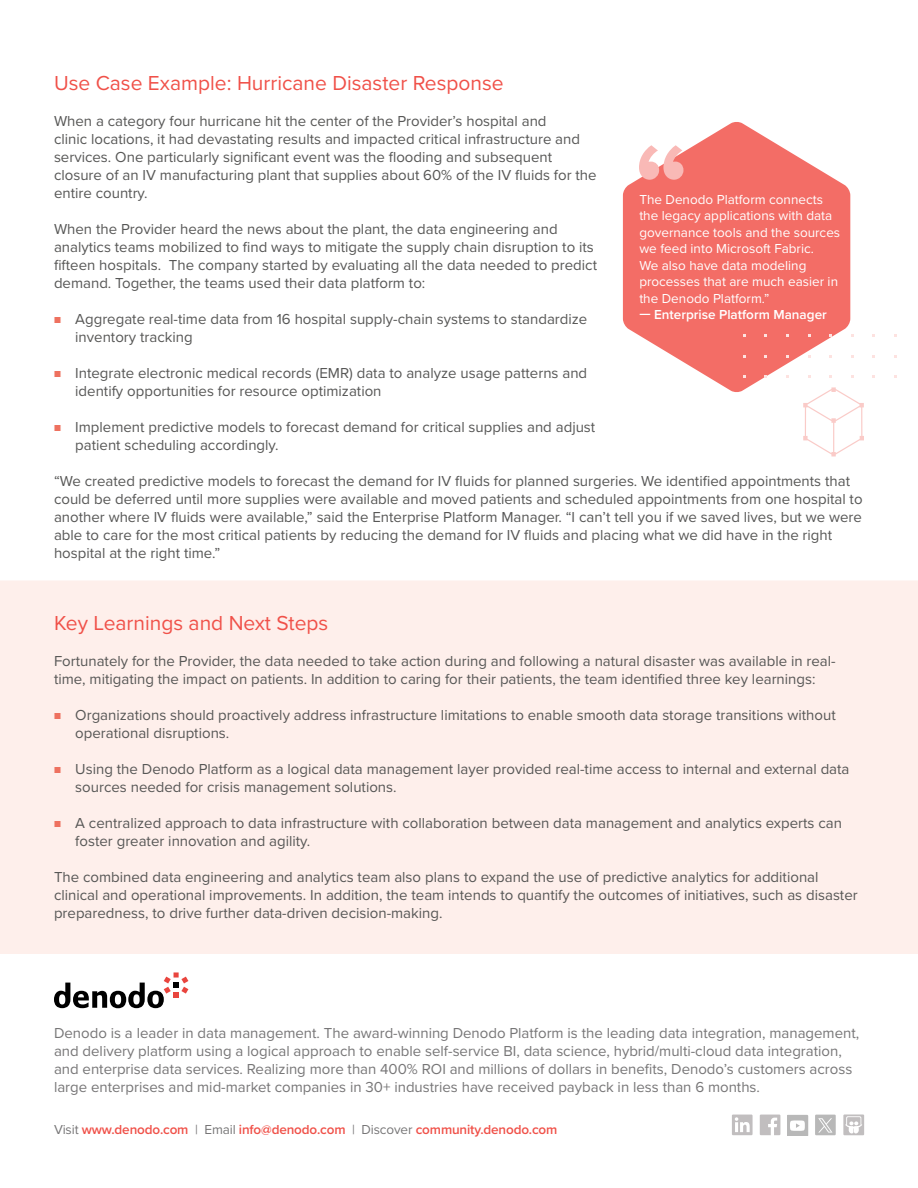
<style>
.page{position:relative;width:918px;height:1188px;background:#fff}
.page>*{position:absolute;margin:0;border:0;box-sizing:border-box;transform-origin:0 0}
.t1{font:700 120px "Proxima Nova";color:#f9b9b6}
.t2{font:21px "Proxima Nova";color:#f05149}
.t3{font:15px/18px "Proxima Nova";color:#575756}
.t4{font:15px/18px "Proxima Nova";color:#777677}
.t5{font:13.5px/16.5px "Proxima Nova";color:#fff}
.t6{font:600 13.5px "Proxima Nova";letter-spacing:-.01em;color:#f05149}
.t7{font:600 13.5px "Proxima Nova";color:#fff}
.s1{font-size:10.5px;color:#ee715f}
.s2{font-weight:400;color:#777677}
</style>
<div class="page">
<div style="left:0;top:581px;width:918px;height:373px;background:#feefeb"></div>
<svg style="left:54px;top:972px;width:134px;height:36px"></svg>
<svg style="left:760px;top:1115px;width:20px;height:20px"></svg>
<svg style="left:843px;top:1114px;width:21px;height:21px"></svg>
<div style="left:732px;top:1115px;width:21px;height:20px;background:#c1bebf"></div>
<svg style="left:735px;top:1117px;width:15px;height:15px"></svg>
<div style="left:815px;top:1115px;width:21px;height:20px;background:#b8b8b8"></div>
<svg style="left:818px;top:1118px;width:15px;height:15px"></svg>
<svg style="left:788px;top:1115px;width:20px;height:20px"></svg>
<svg style="left:803px;top:393px;width:61px;height:63px"></svg>
<svg style="left:623px;top:122px;width:227px;height:271px;fill:#f36d66"></svg>
<h2 class="t2" style="left:54px;top:67px;width:451px">Use Case Example: Hurricane Disaster Response</h2>
<p class="t3" style="left:54px;top:111px;width:544px">When a category four hurricane hit the center of the Provider’s hospital and<br>clinic locations, it had devastating results and impacted critical infrastructure and services. One particularly significant event was the flooding and subsequent closure of an IV manufacturing plant that supplies about 60% of the IV fluids for the entire country.</p>
<p class="t3" style="left:54px;top:219px;width:545px">When the Provider heard the news about the plant, the data engineering and analytics teams mobilized to find ways to mitigate the supply chain disruption to its fifteen hospitals. The company started by evaluating all the data needed to predict demand. Together, the teams used their data platform to:</p>
<p class="t3" style="left:75px;top:309px;width:514px;text-indent:-21px"><span class="s1">■</span> Aggregate real-time data from 16 hospital supply-chain systems to standardize inventory tracking</p>
<p class="t3" style="left:75px;top:363px;width:513px;text-indent:-21px"><span class="s1">■</span> Integrate electronic medical records (EMR) data to analyze usage patterns and identify opportunities for resource optimization</p>
<p class="t3" style="left:75px;top:417px;width:522px;text-indent:-21px"><span class="s1">■</span> Implement predictive models to forecast demand for critical supplies and adjust patient scheduling accordingly.</p>
<h1 class="t1" style="left:634px;top:97px;width:57px">“</h1>
<p class="t5" style="left:639px;top:191px;width:202px">The Denodo Platform connects the legacy applications with data governance tools and the sources we feed into Microsoft Fabric.<br>We also have data modeling processes that are much easier in the Denodo Platform.”</p>
<p class="t7" style="left:639px;top:305px;width:189px">— Enterprise Platform Manager</p>
<p class="t3" style="left:54px;top:471px;width:810px">“We created predictive models to forecast the demand for IV fluids for planned surgeries. We identified appointments that could be deferred until more supplies were available and moved patients and scheduled appointments from one hospital to another where IV fluids were available,” said the Enterprise Platform Manager. “I can’t tell you if we saved lives, but we were able to care for the most critical patients by reducing the demand for IV fluids and placing what we did have in the right hospital at the right time.”</p>
<h2 class="t2" style="left:54px;top:607px;width:276px">Key Learnings and Next Steps</h2>
<p class="t3" style="left:54px;top:651px;width:783px">Fortunately for the Provider, the data needed to take action during and following a natural disaster was available in real&shy;time, mitigating the impact on patients. In addition to caring for their patients, the team identified three key learnings:</p>
<p class="t3" style="left:75px;top:705px;width:762px;text-indent:-21px"><span class="s1">■</span> Organizations should proactively address infrastructure limitations to enable smooth data storage transitions without operational disruptions.</p>
<p class="t3" style="left:75px;top:759px;width:776px;text-indent:-21px"><span class="s1">■</span> Using the Denodo Platform as a logical data management layer provided real-time access to internal and external data sources needed for crisis management solutions.</p>
<p class="t3" style="left:75px;top:813px;width:768px;text-indent:-21px"><span class="s1">■</span> A centralized approach to data infrastructure with collaboration between data management and analytics experts can foster greater innovation and agility.</p>
<p class="t3" style="left:54px;top:867px;width:805px">The combined data engineering and analytics team also plans to expand the use of predictive analytics for additional clinical and operational improvements. In addition, the team intends to quantify the outcomes of initiatives, such as disaster preparedness, to drive further data-driven decision-making.</p>
<p class="t4" style="left:54px;top:1023px;width:807px">Denodo is a leader in data management. The award-winning Denodo Platform is the leading data integration, management, and delivery platform using a logical approach to enable self-service BI, data science, hybrid/multi-cloud data integration, and enterprise data services. Realizing more than 400% ROI and millions of dollars in benefits, Denodo’s customers across large enterprises and mid-market companies in 30+ industries have received payback in less than 6 months.</p>
<p class="t6" style="left:54px;top:1119px;width:505px"><span class="s2">Visit</span> www.denodo.com <span class="s2">| Email</span> info@denodo.com <span class="s2">| Discover</span> community.denodo.com</p>
</div>
